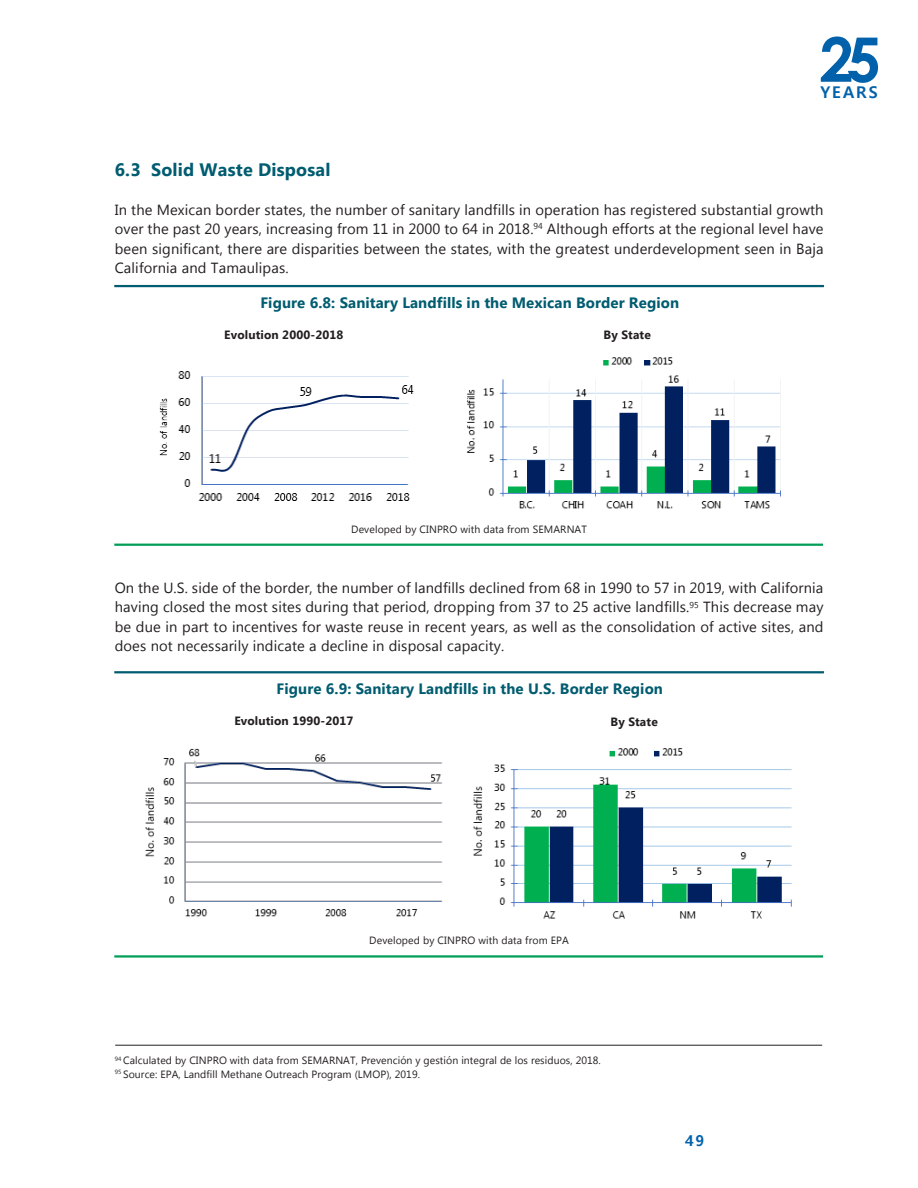
<style>
.page{position:relative;width:918px;height:1188px;background:#fff}
.page>*{position:absolute;margin:0;border:0;box-sizing:border-box;transform-origin:0 0}
.t1{font:700 61.5px "Century Gothic";color:#0161aa}
.t2{font:700 18px "Microsoft New Tai Lue";letter-spacing:.01em;color:#005c70}
.t3{font:700 16.2px "Malgun Gothic";letter-spacing:.12em;color:#0161aa}
.t4{font:700 15px "Microsoft New Tai Lue";letter-spacing:.005em;color:#005c70}
.t5{font:700 15px "Malgun Gothic";color:#0161aa}
.t6{font:14.7px/19.5px "Microsoft New Tai Lue";letter-spacing:.01em;color:#231f20;text-align:justify}
.t7{font:700 12px "Microsoft New Tai Lue";letter-spacing:.01em;color:#231f20}
.t8{font:10.5px "Microsoft New Tai Lue";letter-spacing:.005em;color:#231f20}
</style>
<div class="page">
<hr style="left:115px;top:1045px;width:707px;height:1px;background:#231f20">
<hr style="left:114px;top:285px;width:710px;height:2px;background:#005c70">
<hr style="left:114px;top:544px;width:709px;height:2px;background:#009e57">
<hr style="left:114px;top:671px;width:710px;height:2px;background:#005c70">
<hr style="left:114px;top:955px;width:709px;height:3px;background:#009e57">
<img style="left:467px;top:357px;width:314px;height:152px">
<img style="left:145px;top:748px;width:298px;height:169px">
<img style="left:473px;top:748px;width:319px;height:171px">
<img style="left:159px;top:371px;width:255px;height:130px">
<h1 class="t1" style="left:819px;top:13px;width:63px">25</h1>
<p class="t3" style="left:820px;top:83px;width:59px">YEARS</p>
<p class="t2" style="left:115px;top:159px;width:217px">6.3 Solid Waste Disposal</p>
<p class="t6" style="left:115px;top:201px;width:710px">In the Mexican border states, the number of sanitary landfills in operation has registered substantial growth over the past 20 years, increasing from 11 in 2000 to 64 in 2018.<sup>94</sup> Although efforts at the regional level have been significant, there are disparities between the states, with the greatest underdevelopment seen in Baja California and Tamaulipas.</p>
<p class="t4" style="left:260px;top:294px;width:420px">Figure 6.8: Sanitary Landfills in the Mexican Border Region</p>
<p class="t7" style="left:224px;top:328px;width:121px">Evolution 2000-2018</p>
<p class="t7" style="left:604px;top:328px;width:49px">By State</p>
<p class="t8" style="left:351px;top:524px;width:237px">Developed by CINPRO with data from SEMARNAT</p>
<p class="t6" style="left:115px;top:579px;width:710px">On the U.S. side of the border, the number of landfills declined from 68 in 1990 to 57 in 2019, with California having closed the most sites during that period, dropping from 37 to 25 active landfills.<sup>95</sup> This decrease may be due in part to incentives for waste reuse in recent years, as well as the consolidation of active sites, and does not necessarily indicate a decline in disposal capacity.</p>
<p class="t4" style="left:277px;top:680px;width:388px">Figure 6.9: Sanitary Landfills in the U.S. Border Region</p>
<p class="t7" style="left:234px;top:714px;width:121px">Evolution 1990-2017</p>
<p class="t7" style="left:611px;top:714px;width:49px">By State</p>
<p class="t8" style="left:369px;top:934px;width:201px">Developed by CINPRO with data from EPA</p>
<p class="t8" style="left:115px;top:1055px;width:488px"><sup>94</sup> Calculated by CINPRO with data from SEMARNAT, Prevención y gestión integral de los residuos, 2018.</p>
<p class="t8" style="left:115px;top:1068px;width:307px"><sup>95</sup> Source: EPA, Landfill Methane Outreach Program (LMOP), 2019.</p>
<p class="t5" style="left:685px;top:1132px;width:21px">49</p>
</div>
